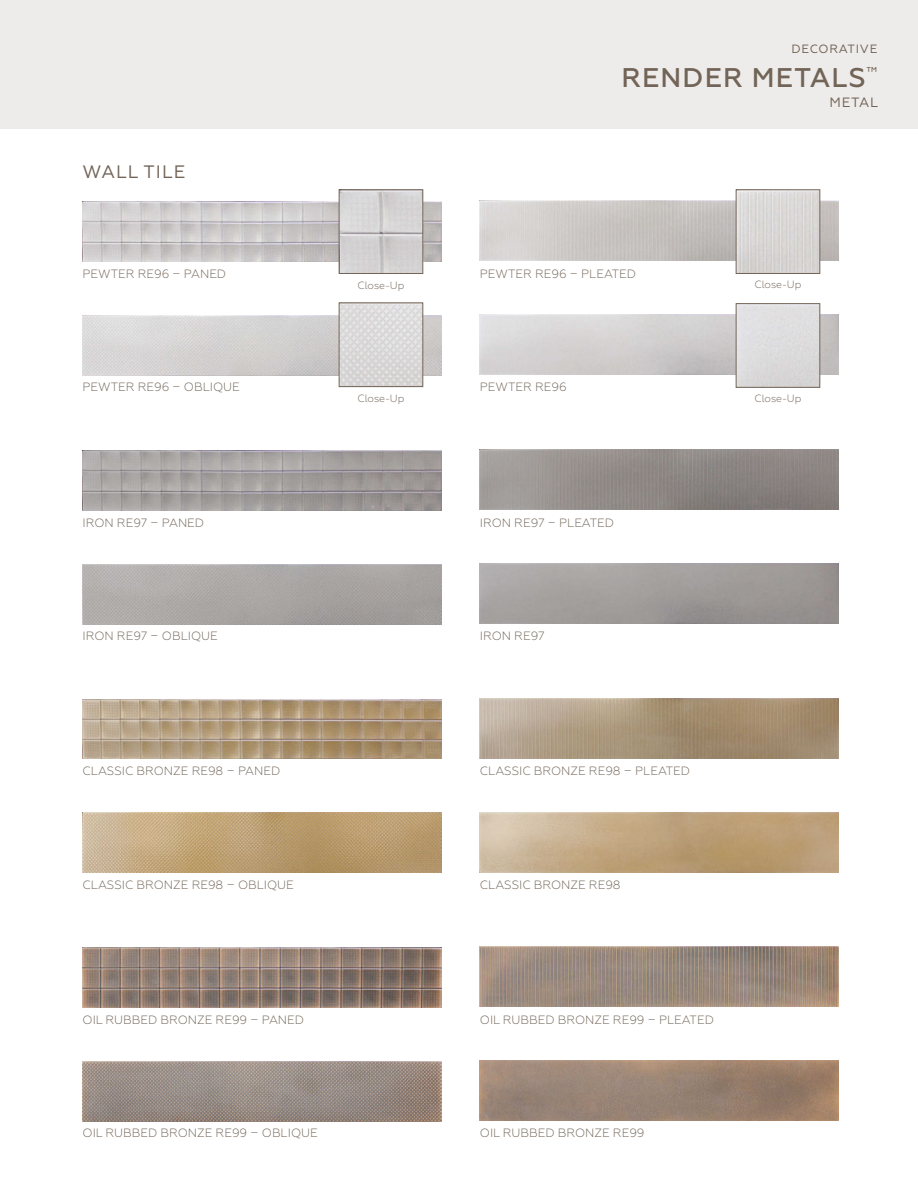
<style>
.page{position:relative;width:918px;height:1188px;background:#fff}
.page>*{position:absolute;margin:0;border:0;box-sizing:border-box;transform-origin:0 0}
.t1{font:500 27px "Geometria";letter-spacing:.04em;color:#726457}
.t2{font:18px "Geometria";letter-spacing:.06em;color:#726457}
.t3{font:13.5px "Geometria";letter-spacing:.06em;color:#726457}
.t4{font:300 12px "Geometria";color:#726457}
.t5{font:12px "Geometria";letter-spacing:.06em;color:#726457}
.t6{font:300 10.5px "Geometria";letter-spacing:-.01em;color:#726457}
</style>
<div class="page">
<div style="left:0;top:0;width:918px;height:129px;background:#eeecea"></div>
<img style="left:480px;top:315px;width:359px;height:60px">
<img style="left:83px;top:316px;width:359px;height:59px">
<img style="left:83px;top:202px;width:359px;height:60px">
<img style="left:480px;top:201px;width:359px;height:60px">
<img style="left:83px;top:564px;width:359px;height:60px">
<img style="left:82px;top:450px;width:360px;height:60px">
<img style="left:480px;top:450px;width:359px;height:60px">
<img style="left:480px;top:812px;width:359px;height:60px">
<img style="left:83px;top:813px;width:359px;height:60px">
<img style="left:83px;top:699px;width:359px;height:60px">
<img style="left:480px;top:698px;width:359px;height:60px">
<img style="left:480px;top:1061px;width:359px;height:60px">
<img style="left:83px;top:1062px;width:359px;height:59px">
<img style="left:83px;top:948px;width:359px;height:60px">
<img style="left:480px;top:947px;width:359px;height:60px">
<img style="left:341px;top:191px;width:80px;height:81px">
<div style="left:339px;top:189px;width:84px;height:85px;border:1px solid #726457"></div>
<img style="left:341px;top:305px;width:80px;height:80px">
<div style="left:339px;top:303px;width:84px;height:84px;border:1px solid #726457"></div>
<img style="left:738px;top:305px;width:80px;height:81px">
<div style="left:736px;top:303px;width:84px;height:85px;border:1px solid #726457"></div>
<img style="left:738px;top:191px;width:80px;height:81px">
<div style="left:736px;top:189px;width:84px;height:85px;border:1px solid #726457"></div>
<p class="t5" style="left:791px;top:42px;width:88px">DECORATIVE</p>
<h1 class="t1" style="left:621px;top:62px;width:258px">RENDER METALS<sup>™</sup></h1>
<p class="t3" style="left:829px;top:95px;width:50px">METAL</p>
<h2 class="t2" style="left:83px;top:161px;width:104px">WALL TILE</h2>
<p class="t4" style="left:83px;top:267px;width:145px">PEWTER RE96 – PANED</p>
<p class="t4" style="left:480px;top:267px;width:158px">PEWTER RE96 – PLEATED</p>
<p class="t6" style="left:358px;top:279px;width:48px">Close-Up</p>
<p class="t6" style="left:755px;top:279px;width:48px">Close-Up</p>
<p class="t4" style="left:83px;top:380px;width:159px">PEWTER RE96 – OBLIQUE</p>
<p class="t4" style="left:480px;top:380px;width:88px">PEWTER RE96</p>
<p class="t6" style="left:358px;top:392px;width:48px">Close-Up</p>
<p class="t6" style="left:755px;top:392px;width:48px">Close-Up</p>
<p class="t4" style="left:83px;top:516px;width:123px">IRON RE97 – PANED</p>
<p class="t4" style="left:480px;top:516px;width:136px">IRON RE97 – PLEATED</p>
<p class="t4" style="left:83px;top:629px;width:137px">IRON RE97 – OBLIQUE</p>
<p class="t4" style="left:480px;top:629px;width:66px">IRON RE97</p>
<p class="t4" style="left:83px;top:764px;width:199px">CLASSIC BRONZE RE98 – PANED</p>
<p class="t4" style="left:480px;top:764px;width:212px">CLASSIC BRONZE RE98 – PLEATED</p>
<p class="t4" style="left:83px;top:878px;width:213px">CLASSIC BRONZE RE98 – OBLIQUE</p>
<p class="t4" style="left:480px;top:878px;width:142px">CLASSIC BRONZE RE98</p>
<p class="t4" style="left:83px;top:1013px;width:223px">OIL RUBBED BRONZE RE99 – PANED</p>
<p class="t4" style="left:480px;top:1013px;width:236px">OIL RUBBED BRONZE RE99 – PLEATED</p>
<p class="t4" style="left:83px;top:1126px;width:237px">OIL RUBBED BRONZE RE99 – OBLIQUE</p>
<p class="t4" style="left:480px;top:1126px;width:166px">OIL RUBBED BRONZE RE99</p>
</div>
